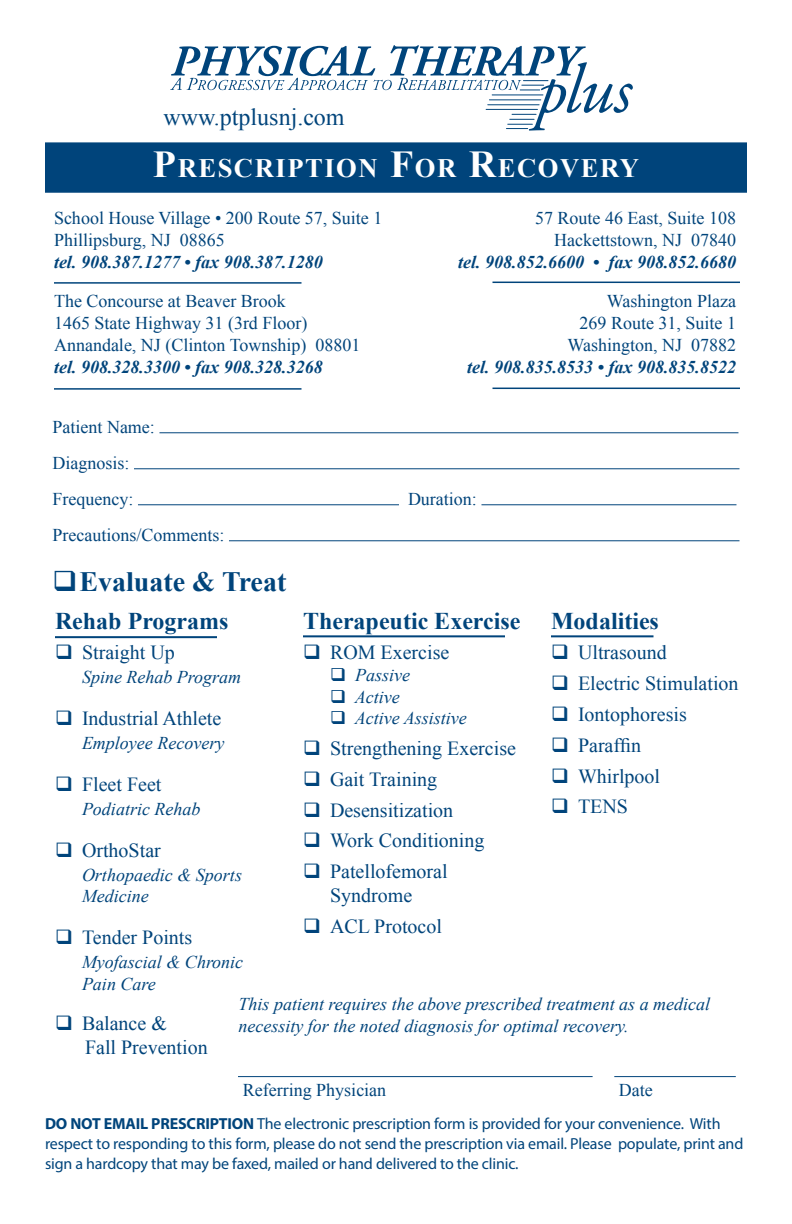
<style>
.page{position:relative;width:792px;height:1224px;background:#fff}
.page>*{position:absolute;margin:0;border:0;box-sizing:border-box;transform-origin:0 0}
.t1{font:700 28px "Times New Roman";color:#00447b}
.t2{font:700 26.6px "Times New Roman";letter-spacing:.055em;color:#fff}
.t3{font:700 24px "Times New Roman";color:#00447b}
.t4{font:24px "Times New Roman";color:#00447b}
.t5{font:20px/24px "Times New Roman";color:#00447b}
.t6{font:18px/22px "Times New Roman";color:#00447b}
.t7{font:italic 18px/21.6px "Times New Roman";color:#00447b}
.t8{font:italic 700 18px "Times New Roman";color:#00447b}
.t9{font:16px/20px "Myriad Pro";letter-spacing:-.01em;color:#00447b}
.s1{font-size:38px}
.s2{font-weight:700}
</style>
<div class="page">
<hr style="left:159px;top:432px;width:579px;height:1px;background:#00447b">
<hr style="left:134px;top:468px;width:606px;height:1px;background:#00447b">
<hr style="left:138px;top:504px;width:261px;height:1px;background:#00447b">
<hr style="left:481px;top:504px;width:255px;height:1px;background:#00447b">
<hr style="left:229px;top:540px;width:511px;height:1px;background:#00447b">
<hr style="left:55px;top:636px;width:162px;height:2px;background:#00447b">
<hr style="left:303px;top:635px;width:202px;height:2px;background:#00447b">
<hr style="left:551px;top:635px;width:103px;height:2px;background:#00447b">
<hr style="left:238px;top:1076px;width:355px;height:1px;background:#00447b">
<hr style="left:614px;top:1076px;width:122px;height:1px;background:#00447b">
<svg style="left:170px;top:45px;width:463px;height:86px"></svg>
<div style="left:46px;top:143px;width:700px;height:49px;background:#00447b"></div>
<div style="left:45px;top:142px;width:702px;height:51px;border:2px solid #00447b"></div>
<hr style="left:54px;top:282px;width:248px;height:2px;background:#00447b">
<hr style="left:492px;top:282px;width:248px;height:1px;background:#00447b">
<hr style="left:54px;top:388px;width:248px;height:2px;background:#00447b">
<hr style="left:492px;top:388px;width:248px;height:1px;background:#00447b">
<h3 class="t4" style="left:164px;top:100px;width:183px">www.ptplusnj.com</h3>
<h2 class="t2" style="left:153px;top:150px;width:488px"><span class="s1">P</span>RESCRIPTION <span class="s1">F</span>OR <span class="s1">R</span>ECOVERY</h2>
<p class="t6" style="left:54px;top:207px;width:330px">School House Village • 200 Route 57, Suite 1<br>Phillipsburg, NJ 08865</p>
<p class="t8" style="left:54px;top:250px;width:270px">tel. 908.387.1277 • fax 908.387.1280</p>
<p class="t6" style="left:567px;top:290px;width:170px;text-align:right">Washington Plaza<br>269 Route 31, Suite 1<br>Washington, NJ 07882</p>
<p class="t8" style="left:467px;top:355px;width:270px">tel. 908.835.8533 • fax 908.835.8522</p>
<p class="t6" style="left:535px;top:207px;width:203px;text-align:right">57 Route 46 East, Suite 108<br>Hackettstown, NJ 07840</p>
<p class="t8" style="left:458px;top:250px;width:279px">tel. 908.852.6600 • fax 908.852.6680</p>
<p class="t6" style="left:54px;top:290px;width:308px">The Concourse at Beaver Brook<br>1465 State Highway 31 (3rd Floor)<br>Annandale, NJ (Clinton Township) 08801</p>
<p class="t8" style="left:54px;top:355px;width:270px">tel. 908.328.3300 • fax 908.328.3268</p>
<p class="t6" style="left:52px;top:409px;width:104px;line-height:36px">Patient Name:<br>Diagnosis:<br>Frequency:</p>
<p class="t6" style="left:52px;top:524px;width:174px">Precautions/Comments:</p>
<h1 class="t1" style="left:52px;top:563px;width:235px">❑Evaluate &amp; Treat</h1>
<p class="t6" style="left:408px;top:488px;width:70px">Duration:</p>
<h3 class="t3" style="left:303px;top:604px;width:219px">Therapeutic Exercise</h3>
<p class="t5" style="left:303px;top:640px;width:148px">❑ ROM Exercise</p>
<p class="t7" style="left:330px;top:664px;width:82px">❑ Passive</p>
<p class="t7" style="left:330px;top:685px;width:71px">❑ Active</p>
<p class="t7" style="left:330px;top:707px;width:138px">❑ Active Assistive</p>
<p class="t5" style="left:303px;top:736px;width:215px">❑ Strengthening Exercise</p>
<p class="t5" style="left:303px;top:767px;width:136px">❑ Gait Training</p>
<p class="t5" style="left:303px;top:798px;width:152px">❑ Desensitization</p>
<p class="t5" style="left:303px;top:828px;width:183px">❑ Work Conditioning</p>
<p class="t5" style="left:303px;top:859px;width:146px;text-align:center">❑ Patellofemoral<br>Syndrome</p>
<p class="t5" style="left:303px;top:914px;width:141px">❑ ACL Protocol</p>
<h3 class="t3" style="left:551px;top:604px;width:109px">Modalities</h3>
<p class="t5" style="left:551px;top:640px;width:117px">❑ Ultrasound</p>
<p class="t5" style="left:551px;top:671px;width:189px">❑ Electric Stimulation</p>
<p class="t5" style="left:551px;top:702px;width:137px">❑ Iontophoresis</p>
<p class="t5" style="left:551px;top:733px;width:92px">❑ Paraffin</p>
<p class="t5" style="left:551px;top:764px;width:111px">❑ Whirlpool</p>
<p class="t5" style="left:551px;top:794px;width:78px">❑ TENS</p>
<h3 class="t3" style="left:55px;top:604px;width:175px">Rehab Programs</h3>
<p class="t5" style="left:55px;top:640px;width:121px">❑ Straight Up</p>
<p class="t7" style="left:82px;top:666px;width:161px">Spine Rehab Program</p>
<p class="t5" style="left:55px;top:706px;width:168px">❑ Industrial Athlete</p>
<p class="t7" style="left:82px;top:732px;width:144px">Employee Recovery</p>
<p class="t5" style="left:55px;top:772px;width:108px">❑ Fleet Feet</p>
<p class="t7" style="left:82px;top:798px;width:120px">Podiatric Rehab</p>
<p class="t5" style="left:55px;top:838px;width:107px">❑ OrthoStar</p>
<p class="t7" style="left:82px;top:864px;width:162px">Orthopaedic &amp; Sports<br>Medicine</p>
<p class="t5" style="left:55px;top:925px;width:139px">❑ Tender Points</p>
<p class="t7" style="left:82px;top:951px;width:163px">Myofascial &amp; Chronic<br>Pain Care</p>
<p class="t5" style="left:85px;top:1011px;width:124px;text-indent:-30px">❑ Balance &amp;<br>Fall Prevention</p>
<p class="t7" style="left:238px;top:993px;width:473px">This patient requires the above prescribed treatment as a medical necessity for the noted diagnosis for optimal recovery.</p>
<p class="t6" style="left:243px;top:1079px;width:145px">Referring Physician</p>
<p class="t6" style="left:619px;top:1079px;width:35px">Date</p>
<p class="t9" style="left:45px;top:1114px;width:700px"><span class="s2">DO NOT EMAIL PRESCRIPTION</span> The electronic prescription form is provided for your convenience. With respect to responding to this form, please do not send the prescription via email. Please populate, print and sign a hardcopy that may be faxed, mailed or hand delivered to the clinic.</p>
</div>
